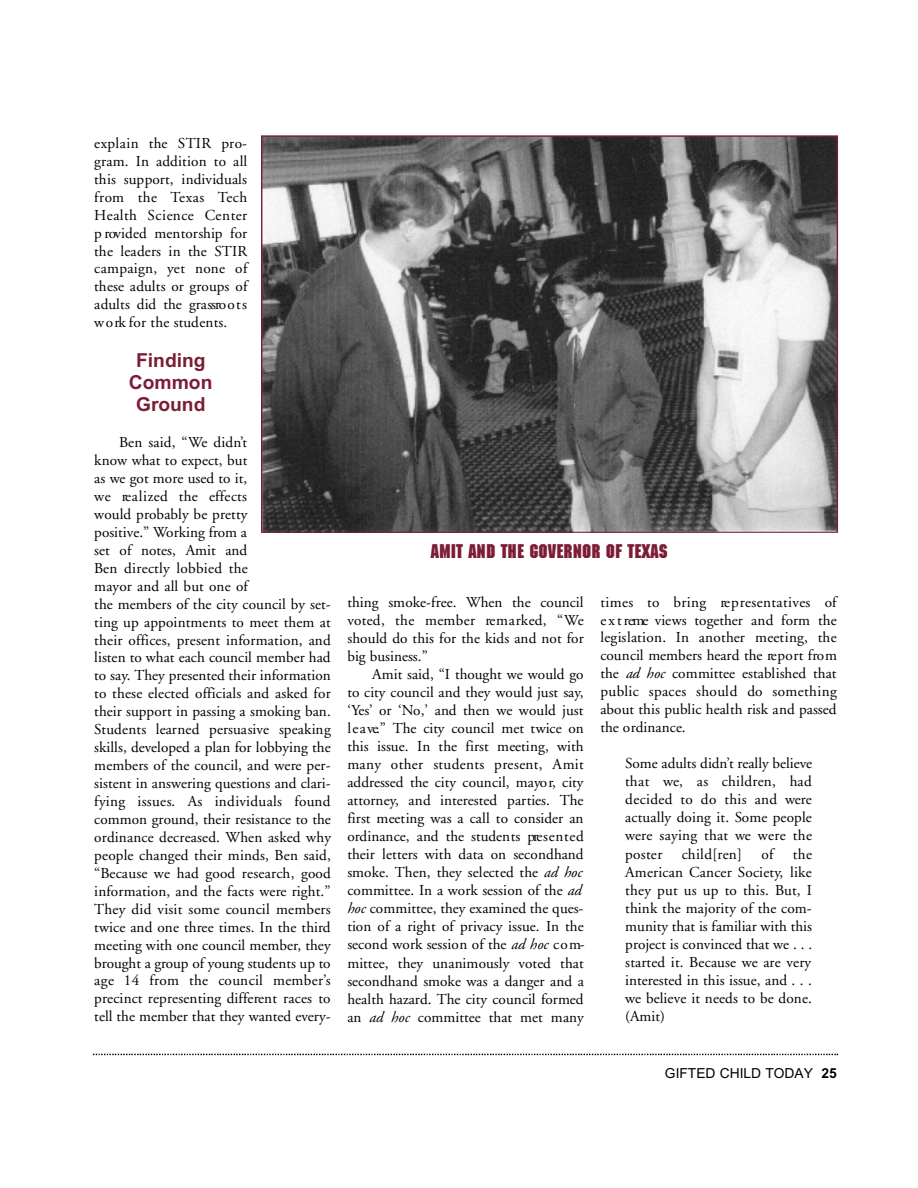
<style>
.page{position:relative;width:918px;height:1188px;background:#fff}
.page>*{position:absolute;margin:0;border:0;box-sizing:border-box;transform-origin:0 0}
.t1{font:700 19.35px "Machine";color:#7c1d36}
.t2{font:700 19.35px/22.2px "Arial SFMT";color:#7c1d36;text-align:center}
.t3{font:15.15px/18px "Adobe Garamond";letter-spacing:.005em;color:#000;text-align:justify}
.t4{font:13.8px "Arial SFMT";color:#000}
.s1{font-style:italic}
.s2{font-weight:700}
</style>
<div class="page">
<svg style="left:93px;top:1054px;width:745px;height:1px"></svg>
<svg style="left:261px;top:135px;width:577px;height:398px"></svg>
<p class="t3" style="left:94px;top:136px;width:155px">explain the STIR pro&shy;gram. In addition to all this support, individuals from the Texas Te c h Health Science Center p rovided mentorship for the leaders in the STIR campaign, yet none of these adults or groups of adults did the grassro o t s w o rk for the students.</p>
<p class="t2" style="left:129px;top:351px;width:85px">Finding<br>Common<br>Ground</p>
<p class="t3" style="left:94px;top:435px;width:238px;text-align:left;text-indent:25px">Ben said, “We didn’t<br>know what to expect, but<br>as we got more used to it,<br>we re a lized the effects<br>would probably be pretty<br>positive.” Working from a<br>set of notes, Amit and<br>Ben directly lobbied the<br>mayor and all but one of<br>the members of the city council by set&shy;ting up appointments to meet them at their offices, present information, and listen to what each council member had to say. They presented their information to these elected officials and asked for their support in passing a smoking ban.<br>Students learned persuasive speaking skills, developed a plan for lobbying the members of the council, and were per&shy;sistent in answering questions and clari&shy;fying issues. As individuals found common ground, their resistance to the ordinance decreased. When asked why people changed their minds, Ben said, “Because we had good research, good information, and the facts were right.” They did visit some council members twice and one three times. In the third meeting with one council member, they brought a group of young students up to age 14 from the council member’s precinct representing different races to tell the member that they wanted every-</p>
<p class="t1" style="left:431px;top:540px;width:238px">AMIT AND THE GOVERNOR OF TEXAS</p>
<p class="t3" style="left:347px;top:594px;width:238px">thing smoke-free. When the council voted, the member re m a rked, “We should do this for the kids and not for big business.”</p>
<p class="t3" style="left:347px;top:666px;width:239px;text-align:left;text-indent:25px">Amit said, “I thought we would go to city council and they would just say, ‘Ye s’ or ‘No,’ and then we would just l e a ve.” The city council met twice on this issue. In the first meeting, with many other students present, Amit a d d ressed the city council, mayo r, city a tto rn e y, and interested parties. The first meeting was a call to consider an o rdinance, and the students pre s e n t e d their letters with data on secondhand smoke. Then, they selected the <span class="s1">ad hoc </span>committee. In a work session of the <span class="s1">a d hoc</span> committee, they examined the ques&shy;tion of a right of privacy issue. In the second work session of the <span class="s1">ad hoc</span> c o m&shy;mittee, they unanimously voted that secondhand smoke was a danger and a health hazard. The city council formed an <span class="s1">ad hoc</span> committee that met many</p>
<p class="t3" style="left:600px;top:594px;width:238px">times to bring re p re s e n ta tives of e x t reme views together and form the legislation. In another meeting, the council members heard the re p o rt fro m the <span class="s1">ad hoc</span> committee established that public spaces should do something about this public health risk and passed the ordinance.</p>
<p class="t3" style="left:625px;top:756px;width:189px">Some adults didn’t really believe that we, as children, had decided to do this and were actually doing it. Some people were saying that we were the poster</p>
<p class="t3" style="left:625px;top:846px;width:188px;text-indent:167px">the American Cancer Society, like they put us up to this. But, I think the majority of the com&shy;munity that is familiar with this project is convinced that we . . . started it. Because we are very interested in this issue, and . . . we believe it needs to be done. (Amit)</p>
<p class="t3" style="left:682px;top:846px;width:62px">child[ren]</p>
<p class="t3" style="left:761px;top:846px;width:14px">of</p>
<p class="t4" style="left:665px;top:1068px;width:173px">GIFTED CHILD TODAY <span class="s2">25</span></p>
</div>
